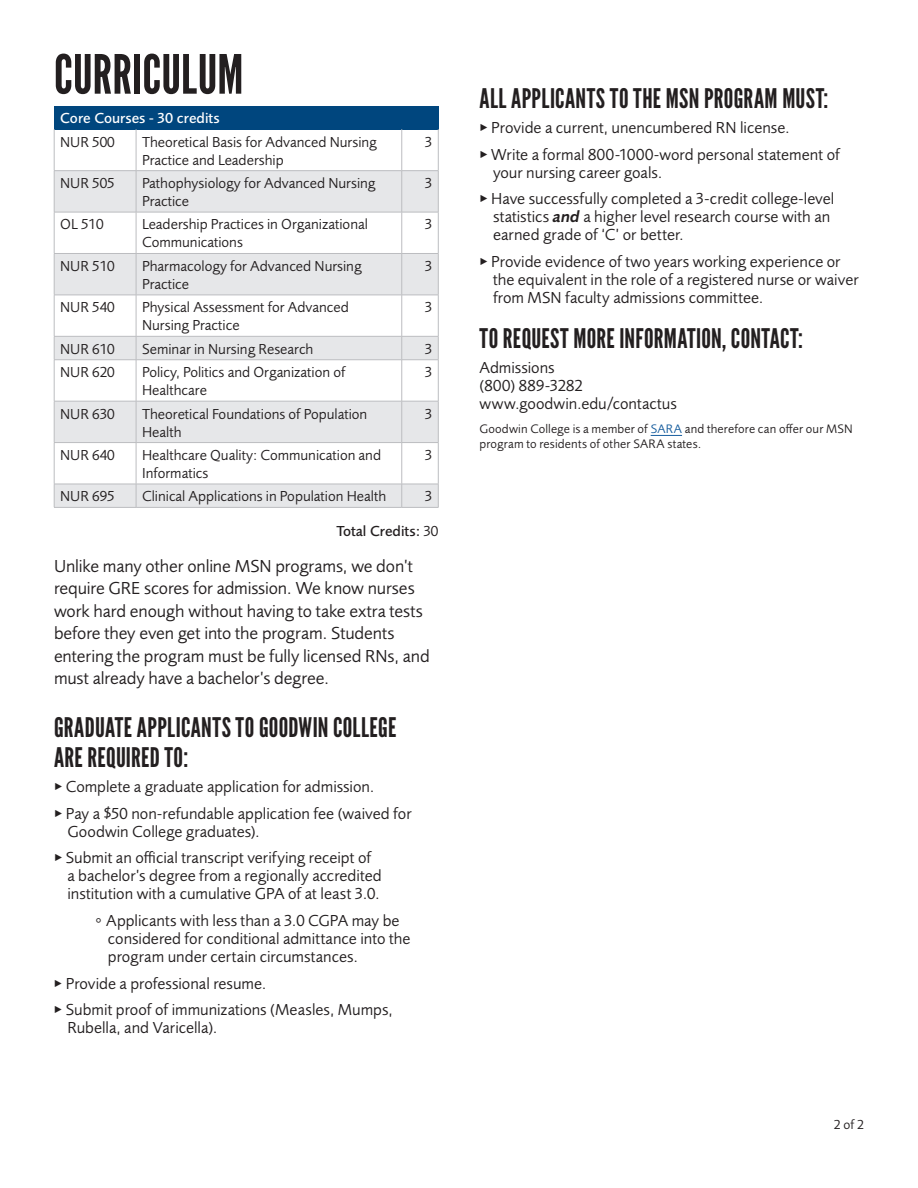
<style>
.page{position:relative;width:918px;height:1188px;background:#fff}
.page>*{position:absolute;margin:0;border:0;box-sizing:border-box;transform-origin:0 0}
.t1{font:54px "League Gothic";letter-spacing:.005em;color:#231f20}
.t2{font:27px/30px "League Gothic";letter-spacing:.015em;color:#231f20}
.t3{font:18px/22.5px "Foundry Sans";letter-spacing:-.005em;color:#231f20}
.t4{font:16.5px/18px "Foundry Sans";color:#231f20}
.t5{font:15px/18px "Foundry Sans";color:#231f20}
.t6{font:500 15px "Foundry Sans";color:#fff}
.t7{font:500 15px "Foundry Sans";color:#231f20}
.t8{font:13.5px "Foundry Sans";color:#231f20}
.t9{font:12.75px/15.3px "Foundry Sans";letter-spacing:.015em;color:#231f20}
.s1{font-weight:400}
.s2{font-weight:600;font-style:italic}
.s3{color:#175d9e}
</style>
<div class="page">
<div style="left:54px;top:106px;width:384px;height:23px;background:#00467e"></div>
<svg style="left:55px;top:171px;width:383px;height:336px;fill:#e6e7e9"></svg>
<hr style="left:54px;top:129px;width:1px;height:41px;background:#bcbdc0">
<hr style="left:438px;top:129px;width:1px;height:41px;background:#bcbdc0">
<hr style="left:54px;top:170px;width:82px;height:1px;background:#bcbdc0">
<hr style="left:54px;top:171px;width:1px;height:41px;background:#bcbdc0">
<hr style="left:136px;top:170px;width:266px;height:1px;background:#bcbdc0">
<hr style="left:402px;top:170px;width:36px;height:1px;background:#bcbdc0">
<hr style="left:438px;top:171px;width:1px;height:41px;background:#bcbdc0">
<hr style="left:54px;top:212px;width:82px;height:1px;background:#bcbdc0">
<hr style="left:54px;top:212px;width:1px;height:41px;background:#bcbdc0">
<hr style="left:136px;top:212px;width:266px;height:1px;background:#bcbdc0">
<hr style="left:402px;top:212px;width:36px;height:1px;background:#bcbdc0">
<hr style="left:438px;top:212px;width:1px;height:41px;background:#bcbdc0">
<hr style="left:54px;top:253px;width:82px;height:1px;background:#bcbdc0">
<hr style="left:54px;top:254px;width:1px;height:41px;background:#bcbdc0">
<hr style="left:136px;top:253px;width:266px;height:1px;background:#bcbdc0">
<hr style="left:402px;top:253px;width:36px;height:1px;background:#bcbdc0">
<hr style="left:438px;top:254px;width:1px;height:41px;background:#bcbdc0">
<hr style="left:54px;top:295px;width:82px;height:1px;background:#bcbdc0">
<hr style="left:54px;top:295px;width:1px;height:41px;background:#bcbdc0">
<hr style="left:136px;top:295px;width:266px;height:1px;background:#bcbdc0">
<hr style="left:402px;top:295px;width:36px;height:1px;background:#bcbdc0">
<hr style="left:438px;top:295px;width:1px;height:41px;background:#bcbdc0">
<hr style="left:54px;top:336px;width:82px;height:1px;background:#bcbdc0">
<svg style="left:54px;top:337px;width:1px;height:22px"></svg>
<hr style="left:136px;top:336px;width:266px;height:1px;background:#bcbdc0">
<hr style="left:402px;top:336px;width:36px;height:1px;background:#bcbdc0">
<svg style="left:438px;top:337px;width:1px;height:23px"></svg>
<hr style="left:54px;top:359px;width:82px;height:1px;background:#bcbdc0">
<hr style="left:54px;top:360px;width:1px;height:41px;background:#bcbdc0">
<hr style="left:136px;top:359px;width:266px;height:1px;background:#bcbdc0">
<hr style="left:402px;top:359px;width:36px;height:1px;background:#bcbdc0">
<hr style="left:438px;top:360px;width:1px;height:41px;background:#bcbdc0">
<hr style="left:54px;top:401px;width:82px;height:1px;background:#bcbdc0">
<hr style="left:54px;top:401px;width:1px;height:41px;background:#bcbdc0">
<hr style="left:136px;top:401px;width:266px;height:1px;background:#bcbdc0">
<hr style="left:402px;top:401px;width:36px;height:1px;background:#bcbdc0">
<hr style="left:438px;top:401px;width:1px;height:41px;background:#bcbdc0">
<hr style="left:54px;top:442px;width:82px;height:1px;background:#bcbdc0">
<hr style="left:54px;top:443px;width:1px;height:41px;background:#bcbdc0">
<hr style="left:136px;top:442px;width:266px;height:1px;background:#bcbdc0">
<hr style="left:402px;top:442px;width:36px;height:1px;background:#bcbdc0">
<hr style="left:438px;top:443px;width:1px;height:41px;background:#bcbdc0">
<hr style="left:54px;top:484px;width:82px;height:1px;background:#bcbdc0">
<svg style="left:54px;top:485px;width:1px;height:22px"></svg>
<hr style="left:136px;top:484px;width:266px;height:1px;background:#bcbdc0">
<hr style="left:402px;top:484px;width:36px;height:1px;background:#bcbdc0">
<svg style="left:438px;top:484px;width:1px;height:23px"></svg>
<hr style="left:54px;top:507px;width:82px;height:1px;background:#bcbdc0">
<hr style="left:136px;top:507px;width:266px;height:1px;background:#bcbdc0">
<hr style="left:402px;top:507px;width:36px;height:1px;background:#bcbdc0">
<hr style="left:136px;top:171px;width:1px;height:41px;background:#bcbdc0">
<hr style="left:402px;top:171px;width:1px;height:41px;background:#bcbdc0">
<hr style="left:136px;top:254px;width:1px;height:41px;background:#bcbdc0">
<hr style="left:402px;top:254px;width:1px;height:41px;background:#bcbdc0">
<hr style="left:136px;top:295px;width:1px;height:41px;background:#bcbdc0">
<hr style="left:402px;top:295px;width:1px;height:41px;background:#bcbdc0">
<hr style="left:136px;top:129px;width:1px;height:41px;background:#bcbdc0">
<hr style="left:402px;top:129px;width:1px;height:41px;background:#bcbdc0">
<hr style="left:136px;top:212px;width:1px;height:41px;background:#bcbdc0">
<hr style="left:402px;top:212px;width:1px;height:41px;background:#bcbdc0">
<svg style="left:136px;top:337px;width:1px;height:22px"></svg>
<hr style="left:136px;top:360px;width:1px;height:41px;background:#bcbdc0">
<hr style="left:136px;top:401px;width:1px;height:41px;background:#bcbdc0">
<hr style="left:136px;top:443px;width:1px;height:41px;background:#bcbdc0">
<svg style="left:136px;top:484px;width:1px;height:23px"></svg>
<svg style="left:402px;top:337px;width:1px;height:22px"></svg>
<hr style="left:402px;top:360px;width:1px;height:41px;background:#bcbdc0">
<hr style="left:402px;top:401px;width:1px;height:41px;background:#bcbdc0">
<hr style="left:402px;top:443px;width:1px;height:41px;background:#bcbdc0">
<svg style="left:402px;top:484px;width:1px;height:23px"></svg>
<hr style="left:651px;top:435px;width:31px;height:1px;background:#175d9e">
<h1 class="t1" style="left:54px;top:42px;width:191px">CURRICULUM</h1>
<p class="t6" style="left:60px;top:110px;width:161px">Core Courses - 30 credits</p>
<p class="t5" style="left:60px;top:133px;width:56px">NUR 500</p>
<p class="t5" style="left:142px;top:133px;width:236px">Theoretical Basis for Advanced Nursing<br>Practice and Leadership</p>
<p class="t5" style="left:425px;top:133px;width:9px">3</p>
<p class="t5" style="left:60px;top:174px;width:56px">NUR 505</p>
<p class="t5" style="left:142px;top:174px;width:235px">Pathophysiology for Advanced Nursing<br>Practice</p>
<p class="t5" style="left:425px;top:174px;width:9px">3</p>
<p class="t5" style="left:60px;top:216px;width:45px">OL 510</p>
<p class="t5" style="left:142px;top:216px;width:227px">Leadership Practices in Organizational<br>Communications</p>
<p class="t5" style="left:425px;top:216px;width:9px">3</p>
<p class="t5" style="left:60px;top:257px;width:56px">NUR 510</p>
<p class="t5" style="left:142px;top:257px;width:221px">Pharmacology for Advanced Nursing<br>Practice</p>
<p class="t5" style="left:425px;top:257px;width:9px">3</p>
<p class="t5" style="left:60px;top:299px;width:56px">NUR 540</p>
<p class="t5" style="left:142px;top:299px;width:208px">Physical Assessment for Advanced<br>Nursing Practice</p>
<p class="t5" style="left:425px;top:299px;width:9px">3</p>
<p class="t5" style="left:60px;top:340px;width:56px">NUR 610</p>
<p class="t5" style="left:142px;top:340px;width:173px">Seminar in Nursing Research</p>
<p class="t5" style="left:425px;top:340px;width:9px">3</p>
<p class="t5" style="left:60px;top:363px;width:56px">NUR 620</p>
<p class="t5" style="left:142px;top:363px;width:205px">Policy, Politics and Organization of<br>Healthcare</p>
<p class="t5" style="left:425px;top:363px;width:9px">3</p>
<p class="t5" style="left:60px;top:405px;width:56px">NUR 630</p>
<p class="t5" style="left:142px;top:405px;width:227px">Theoretical Foundations of Population<br>Health</p>
<p class="t5" style="left:425px;top:405px;width:9px">3</p>
<p class="t5" style="left:60px;top:446px;width:56px">NUR 640</p>
<p class="t5" style="left:142px;top:446px;width:241px">Healthcare Quality: Communication and<br>Informatics</p>
<p class="t5" style="left:425px;top:446px;width:9px">3</p>
<p class="t5" style="left:60px;top:488px;width:56px">NUR 695</p>
<p class="t5" style="left:142px;top:488px;width:246px">Clinical Applications in Population Health</p>
<p class="t5" style="left:425px;top:488px;width:9px">3</p>
<p class="t7" style="left:336px;top:522px;width:104px">Total Credits: <span class="s1">30</span></p>
<p class="t3" style="left:54px;top:555px;width:377px">Unlike many other online MSN programs, we don’t require GRE scores for admission. We know nurses work hard enough without having to take extra tests before they even get into the program. Students entering the program must be fully licensed RNs, and must already have a bachelor’s degree.</p>
<h2 class="t2" style="left:54px;top:713px;width:344px">GRADUATE APPLICANTS TO GOODWIN COLLEGE<br>ARE REQUIRED TO:</h2>
<p class="t4" style="left:54px;top:774px;width:359px;line-height:26.7px">▸ Complete a graduate application for admission.<br>▸ Pay a $50 non-refundable application fee (waived for</p>
<p class="t4" style="left:54px;top:818px;width:319px;line-height:26.7px;text-indent:13px">Goodwin College graduates).<br>▸ Submit an official transcript verifying receipt of</p>
<p class="t4" style="left:67px;top:867px;width:316px">a bachelor’s degree from a regionally accredited institution with a cumulative GPA of at least 3.0.</p>
<p class="t4" style="left:108px;top:912px;width:304px;text-indent:-13px">◦ Applicants with less than a 3.0 CGPA may be considered for conditional admittance into the program under certain circumstances.</p>
<p class="t4" style="left:54px;top:970px;width:340px;line-height:26.7px">▸ Provide a professional resume.<br>▸ Submit proof of immunizations (Measles, Mumps,</p>
<p class="t4" style="left:67px;top:1019px;width:152px">Rubella, and Varicella).</p>
<h2 class="t2" style="left:480px;top:84px;width:350px">ALL APPLICANTS TO THE MSN PROGRAM MUST:</h2>
<p class="t4" style="left:480px;top:115px;width:362px;line-height:26.7px">▸ Provide a current, unencumbered RN license.<br>▸ Write a formal 800-1000-word personal statement of</p>
<p class="t4" style="left:480px;top:159px;width:356px;line-height:26.7px;text-indent:13px">your nursing career goals.<br>▸ Have successfully completed a 3-credit college-level</p>
<p class="t4" style="left:493px;top:208px;width:339px">statistics <span class="s2">and</span> a higher level research course with an earned grade of ‘C’ or better.</p>
<p class="t4" style="left:493px;top:253px;width:367px;text-indent:-13px">▸ Provide evidence of two years working experience or the equivalent in the role of a registered nurse or waiver from MSN faculty admissions committee.</p>
<h2 class="t2" style="left:480px;top:324px;width:325px">TO REQUEST MORE INFORMATION, CONTACT:</h2>
<p class="t4" style="left:480px;top:359px;width:199px">Admissions<br>(800) 889-3282 www.goodwin.edu/contactus</p>
<p class="t9" style="left:480px;top:422px;width:375px">Goodwin College is a member of <span class="s3">SARA</span> and therefore can offer our MSN program to residents of other SARA states.</p>
<p class="t8" style="left:834px;top:1117px;width:32px">2 of 2</p>
</div>
